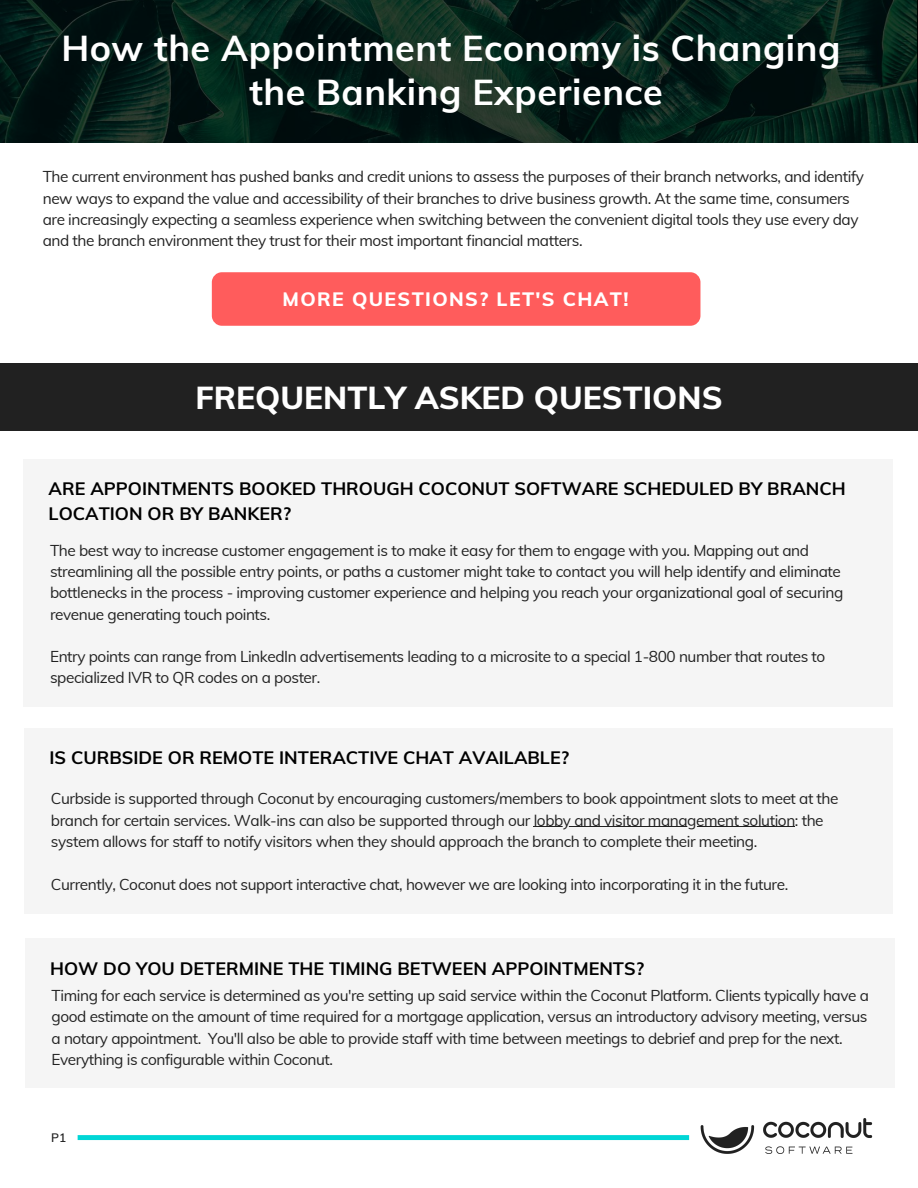
<style>
.page{position:relative;width:918px;height:1188px;background:#fff}
.page>*{position:absolute;margin:0;border:0;box-sizing:border-box;transform-origin:0 0}
.t1{font:700 36px/43.8px "Muli";letter-spacing:.015em;color:#fff;text-align:center}
.t2{font:800 31.8px "Muli";color:#fff}
.t3{font:800 19.35px "Muli";letter-spacing:.07em;color:#fff}
.t4{font:700 18px/24.8px "Muli";color:#000}
.t5{font:15.45px/21.3px "Muli";letter-spacing:-.025em;color:#212121}
.t6{font:600 12px "Muli";color:#212121}
</style>
<div class="page">
<div style="left:0;top:363px;width:918px;height:67px;background:#212121"></div>
<img style="left:701px;top:1118px;width:172px;height:36px">
<svg style="left:78px;top:1135px;width:611px;height:5px;background:#05d6d6"></svg>
<div style="left:24px;top:459px;width:869px;height:248px;background:#f5f5f5"></div>
<img style="left:0;top:0;width:917px;height:143px">
<div style="left:25px;top:728px;width:868px;height:186px;background:#f5f5f5"></div>
<hr style="left:534px;top:826px;width:261px;height:1px;background:#212121">
<div style="left:212px;top:272px;width:488px;height:54px;background:#ff5c5c;border-radius:10px"></div>
<div style="left:25px;top:938px;width:869px;height:150px;background:#f5f5f5"></div>
<h1 class="t1" style="left:61px;top:26px;width:781px">How the Appointment Economy is Changing the Banking Experience</h1>
<p class="t5" style="left:43px;top:166px;width:823px">The current environment has pushed banks and credit unions to assess the purposes of their branch networks, and identify new ways to expand the value and accessibility of their branches to drive business growth. At the same time, consumers are increasingly expecting a seamless experience when switching between the convenient digital tools they use every day and the branch environment they trust for their most important financial matters.</p>
<p class="t3" style="left:283px;top:286px;width:347px">MORE QUESTIONS? LET'S CHAT!</p>
<h2 class="t2" style="left:195px;top:377px;width:529px">FREQUENTLY ASKED QUESTIONS</h2>
<p class="t4" style="left:49px;top:476px;width:799px">ARE APPOINTMENTS BOOKED THROUGH COCONUT SOFTWARE SCHEDULED BY BRANCH<br>LOCATION OR BY BANKER?</p>
<p class="t5" style="left:50px;top:539px;width:795px">The best way to increase customer engagement is to make it easy for them to engage with you. Mapping out and streamlining all the possible entry points, or paths a customer might take to contact you will help identify and eliminate bottlenecks in the process - improving customer experience and helping you reach your organizational goal of securing revenue generating touch points.</p>
<p class="t5" style="left:50px;top:646px;width:777px">Entry points can range from LinkedIn advertisements leading to a microsite to a special 1-800 number that routes to specialized IVR to QR codes on a poster.</p>
<p class="t4" style="left:50px;top:745px;width:521px">IS CURBSIDE OR REMOTE INTERACTIVE CHAT AVAILABLE?</p>
<p class="t5" style="left:51px;top:788px;width:789px">Curbside is supported through Coconut by encouraging customers/members to book appointment slots to meet at the branch for certain services. Walk-ins can also be supported through our lobby and visitor management solution: the system allows for staff to notify visitors when they should approach the branch to complete their meeting.</p>
<p class="t5" style="left:51px;top:873px;width:739px">Currently, Coconut does not support interactive chat, however we are looking into incorporating it in the future.</p>
<p class="t4" style="left:50px;top:955px;width:595px">HOW DO YOU DETERMINE THE TIMING BETWEEN APPOINTMENTS?</p>
<p class="t5" style="left:52px;top:985px;width:819px">Timing for each service is determined as you're setting up said service within the Coconut Platform. Clients typically have a good estimate on the amount of time required for a mortgage application, versus an introductory advisory meeting, versus a notary appointment. You'll also be able to provide staff with time between meetings to debrief and prep for the next.<br>Everything is configurable within Coconut.</p>
<p class="t6" style="left:51px;top:1130px;width:17px">P1</p>
</div>
